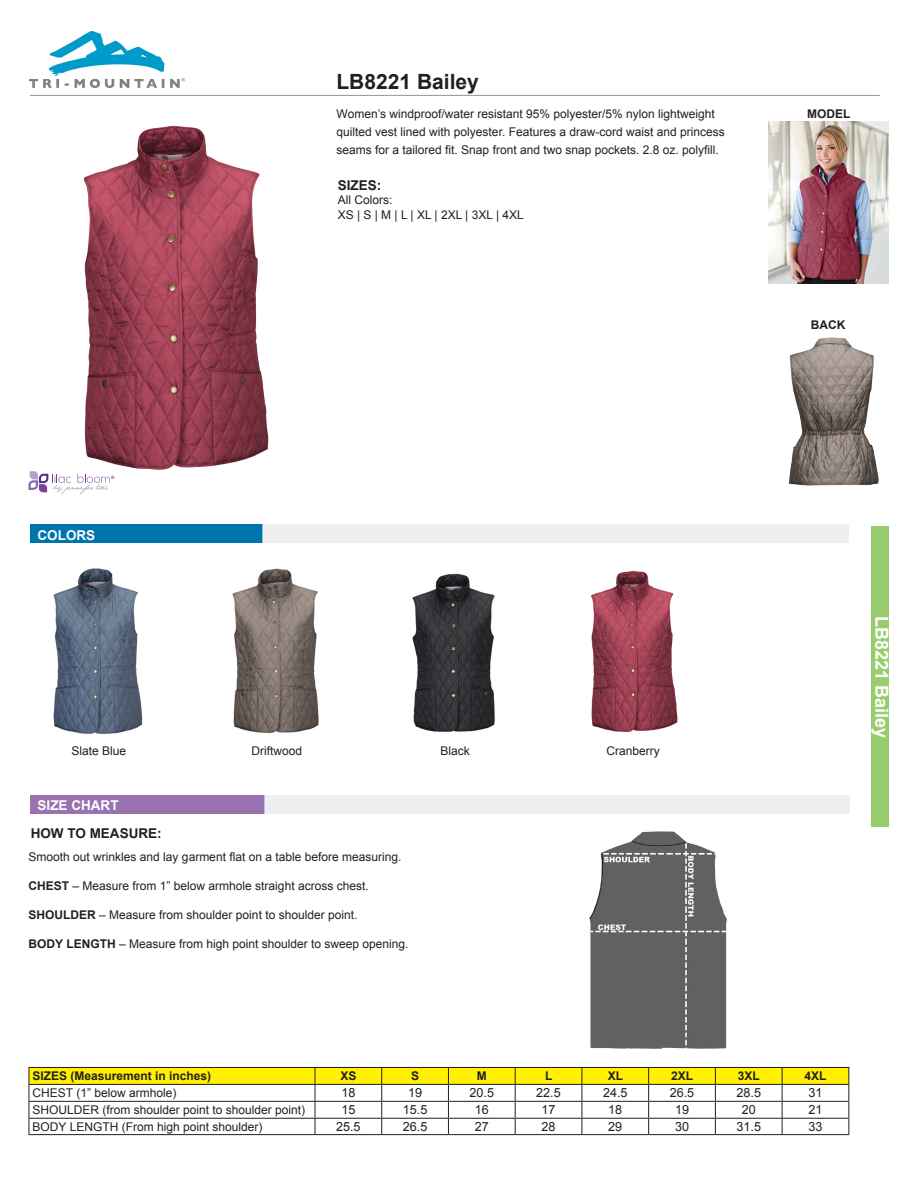
<style>
.page{position:relative;width:918px;height:1188px;background:#fff}
.page>*{position:absolute;margin:0;border:0;box-sizing:border-box;transform-origin:0 0}
.t1{font:700 21px "Arial";color:#231f20}
.t2{font:700 18px "Arial";color:#fff}
.t3{font:700 13.5px "Arial";color:#231f20}
.t4{font:700 13.5px "Arial";color:#fff}
.t5{font:12.6px "Arial";color:#231f20}
.t6{font:12px/18px "Arial";color:#231f20}
.t7{font:700 12px "Arial";color:#231f20}
.s1{font-weight:700}
</style>
<div class="page">
<img style="left:29px;top:31px;width:155px;height:57px">
<hr style="left:30px;top:95px;width:850px;height:1px;background:#939598">
<div style="left:871px;top:526px;width:18px;height:301px;background:#97cd6e"></div>
<div style="left:30px;top:524px;width:232px;height:19px;background:#0075ad"></div>
<div style="left:262px;top:524px;width:587px;height:19px;background:#eeeff0"></div>
<img style="left:83px;top:125px;width:186px;height:353px">
<svg style="left:28px;top:471px;width:86px;height:23px"></svg>
<div style="left:30px;top:795px;width:234px;height:19px;background:#9872b1"></div>
<div style="left:264px;top:795px;width:585px;height:19px;background:#eeeff0"></div>
<svg style="left:28px;top:1067px;width:821px;height:67px"></svg>
<hr style="left:28px;top:1134px;width:287px;height:1px;background:#231f20">
<hr style="left:315px;top:1134px;width:67px;height:1px;background:#231f20">
<hr style="left:382px;top:1134px;width:66px;height:1px;background:#231f20">
<hr style="left:448px;top:1134px;width:67px;height:1px;background:#231f20">
<hr style="left:515px;top:1134px;width:67px;height:1px;background:#231f20">
<hr style="left:582px;top:1134px;width:67px;height:1px;background:#231f20">
<hr style="left:649px;top:1134px;width:66px;height:1px;background:#231f20">
<hr style="left:715px;top:1134px;width:67px;height:1px;background:#231f20">
<hr style="left:782px;top:1134px;width:67px;height:1px;background:#231f20">
<img style="left:53px;top:568px;width:90px;height:166px">
<img style="left:232px;top:568px;width:87px;height:166px">
<img style="left:412px;top:573px;width:83px;height:159px">
<img style="left:591px;top:571px;width:87px;height:162px">
<img style="left:769px;top:122px;width:120px;height:162px">
<img style="left:788px;top:337px;width:91px;height:149px">
<img style="left:589px;top:831px;width:138px;height:218px">
<p class="t1" style="left:336px;top:68px;width:144px">LB8221 Bailey</p>
<p class="t6" style="left:337px;top:105px;width:390px">Women’s windproof/water resistant 95% polyester/5% nylon lightweight quilted vest lined with polyester. Features a draw-cord waist and princess seams for a tailored fit. Snap front and two snap pockets. 2.8 oz. polyfill.</p>
<p class="t3" style="left:338px;top:176px;width:45px">SIZES:</p>
<p class="t6" style="left:338px;top:191px;width:56px">All Colors:</p>
<p class="t6" style="left:338px;top:206px;width:188px">XS | S | M | L | XL | 2XL | 3XL | 4XL</p>
<p class="t7" style="left:807px;top:106px;width:45px">MODEL</p>
<p class="t7" style="left:811px;top:317px;width:36px">BACK</p>
<p class="t4" style="left:38px;top:526px;width:59px">COLORS</p>
<p class="t6" style="left:71px;top:741px;width:56px">Slate Blue</p>
<p class="t6" style="left:252px;top:741px;width:52px">Driftwood</p>
<p class="t6" style="left:440px;top:741px;width:31px">Black</p>
<p class="t6" style="left:607px;top:741px;width:55px">Cranberry</p>
<p class="t4" style="left:38px;top:796px;width:83px">SIZE CHART</p>
<p class="t3" style="left:31px;top:824px;width:132px">HOW TO MEASURE:</p>
<p class="t6" style="left:29px;top:848px;width:374px">Smooth out wrinkles and lay garment flat on a table before measuring.</p>
<p class="t6" style="left:29px;top:877px;width:342px"><span class="s1">CHEST</span> – Measure from 1” below armhole straight across chest.</p>
<p class="t6" style="left:29px;top:906px;width:330px"><span class="s1">SHOULDER</span> – Measure from shoulder point to shoulder point.</p>
<p class="t6" style="left:29px;top:935px;width:381px"><span class="s1">BODY LENGTH</span> – Measure from high point shoulder to sweep opening.</p>
<p class="t2" style="left:894px;top:616px;width:124px;rotate:90deg">LB8221 Bailey</p>
<p class="t7" style="left:33px;top:1068px;width:180px">SIZES (Measurement in inches)</p>
<p class="t7" style="left:340px;top:1068px;width:18px">XS</p>
<p class="t7" style="left:411px;top:1068px;width:10px">S</p>
<p class="t7" style="left:477px;top:1068px;width:11px">M</p>
<p class="t7" style="left:545px;top:1068px;width:9px">L</p>
<p class="t7" style="left:608px;top:1068px;width:17px">XL</p>
<p class="t7" style="left:671px;top:1068px;width:24px">2XL</p>
<p class="t7" style="left:738px;top:1068px;width:24px">3XL</p>
<p class="t7" style="left:805px;top:1068px;width:24px">4XL</p>
<p class="t6" style="left:33px;top:1084px;width:145px">CHEST (1” below armhole)</p>
<p class="t5" style="left:341px;top:1084px;width:16px">18</p>
<p class="t5" style="left:408px;top:1084px;width:16px">19</p>
<p class="t5" style="left:470px;top:1084px;width:26px">20.5</p>
<p class="t5" style="left:536px;top:1084px;width:26px">22.5</p>
<p class="t5" style="left:603px;top:1084px;width:26px">24.5</p>
<p class="t5" style="left:670px;top:1084px;width:26px">26.5</p>
<p class="t5" style="left:736px;top:1084px;width:26px">28.5</p>
<p class="t5" style="left:808px;top:1084px;width:16px">31</p>
<p class="t6" style="left:33px;top:1101px;width:274px">SHOULDER (from shoulder point to shoulder point)</p>
<p class="t5" style="left:341px;top:1101px;width:16px">15</p>
<p class="t5" style="left:403px;top:1101px;width:26px">15.5</p>
<p class="t5" style="left:475px;top:1101px;width:16px">16</p>
<p class="t5" style="left:542px;top:1101px;width:16px">17</p>
<p class="t5" style="left:608px;top:1101px;width:16px">18</p>
<p class="t5" style="left:675px;top:1101px;width:16px">19</p>
<p class="t5" style="left:742px;top:1101px;width:16px">20</p>
<p class="t5" style="left:808px;top:1101px;width:16px">21</p>
<p class="t6" style="left:33px;top:1118px;width:231px">BODY LENGTH (From high point shoulder)</p>
<p class="t5" style="left:336px;top:1118px;width:26px">25.5</p>
<p class="t5" style="left:403px;top:1118px;width:26px">26.5</p>
<p class="t5" style="left:475px;top:1118px;width:16px">27</p>
<p class="t5" style="left:542px;top:1118px;width:16px">28</p>
<p class="t5" style="left:608px;top:1118px;width:16px">29</p>
<p class="t5" style="left:675px;top:1118px;width:16px">30</p>
<p class="t5" style="left:736px;top:1118px;width:26px">31.5</p>
<p class="t5" style="left:808px;top:1118px;width:16px">33</p>
</div>
